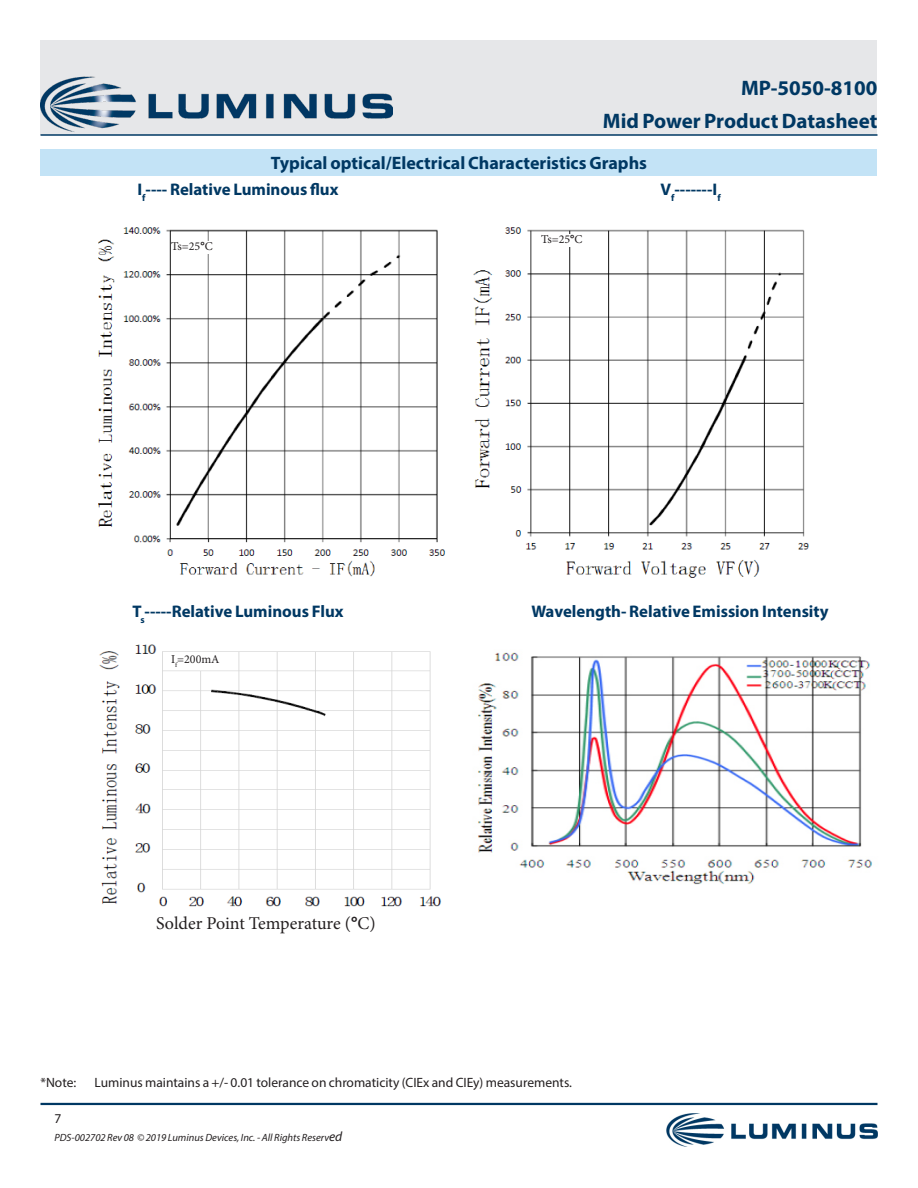
<style>
.page{position:relative;width:918px;height:1188px;background:#fff}
.page>*{position:absolute;margin:0;border:0;box-sizing:border-box;transform-origin:0 0}
.DS_Title1{font:700 21px "Myriad Pro";color:#003863}
.t1{font:700 18px "Myriad Pro";color:#003863}
.t2{font:18px "Minion Pro";color:#231f20}
.t3{font:700 16.8px "Myriad Pro";color:#003863}
.DS_Body{font:13.5px "Myriad Pro";color:#231f20}
.zzFooterRight2{font:13.5px "Myriad Pro";color:#231f20}
.t4{font:12px "Minion Pro";color:#231f20}
.zzFooterRight1{font:italic 10.5px "Myriad Pro";color:#231f20}
.s1{font-family:"Myriad Pro";font-weight:700}
.s2{font-size:13.5px}
</style>
<div class="page">
<img style="left:99px;top:644px;width:343px;height:263px">
<img style="left:99px;top:227px;width:710px;height:351px">
<div style="left:40px;top:40px;width:838px;height:95px;background:#e6e7e9"></div>
<hr style="left:40px;top:1103px;width:838px;height:2px;background:#003863">
<hr style="left:40px;top:134px;width:838px;height:2px;background:#003863">
<img style="left:40px;top:76px;width:353px;height:56px">
<img style="left:666px;top:1114px;width:212px;height:33px">
<div style="left:40px;top:149px;width:838px;height:27px;background:#c3e3f6"></div>
<img style="left:477px;top:652px;width:396px;height:233px">
<div style="left:541px;top:234px;width:46px;height:13px;background:#fff"></div>
<div style="left:171px;top:241px;width:46px;height:13px;background:#fff"></div>
<div style="left:171px;top:654px;width:61px;height:13px;background:#fff"></div>
<p class="DS_Title1" style="left:741px;top:74px;width:138px">MP-5050-8100</p>
<p class="DS_Title1" style="left:603px;top:107px;width:276px">Mid Power Product Datasheet</p>
<p class="t1" style="left:271px;top:151px;width:378px">Typical optical/Electrical Characteristics Graphs</p>
<p class="t3" style="left:137px;top:178px;width:203px">I<sub>f</sub>---- Relative Luminous flux</p>
<p class="t3" style="left:661px;top:178px;width:62px">V<sub>f</sub>-------I<sub>f</sub></p>
<p class="t4" style="left:171px;top:238px;width:43px">Ts=25<span class="s1">°</span>C</p>
<p class="t4" style="left:541px;top:231px;width:43px">Ts=25<span class="s1">°</span>C</p>
<p class="t3" style="left:132px;top:601px;width:213px">T<sub>s</sub>-----Relative Luminous Flux</p>
<p class="t3" style="left:531px;top:601px;width:299px">Wavelength- Relative Emission Intensity</p>
<p class="t4" style="left:171px;top:651px;width:50px">I<sub>f</sub>=200mA</p>
<p class="t2" style="left:156px;top:912px;width:221px">Solder Point Temperature (<span class="s1">°</span>C)</p>
<p class="DS_Body" style="left:40px;top:1074px;width:37px">*Note:</p>
<p class="DS_Body" style="left:94px;top:1074px;width:478px">Luminus maintains a +/- 0.01 tolerance on chromaticity (CIEx and CIEy) measurements.</p>
<p class="zzFooterRight2" style="left:54px;top:1110px;width:8px">7</p>
<p class="zzFooterRight1" style="left:54px;top:1131px;width:289px">PDS-002702 Rev 08 © 2019 Luminus Devices, Inc. - All Rights Reserv<span class="s2">ed</span></p>
</div>
